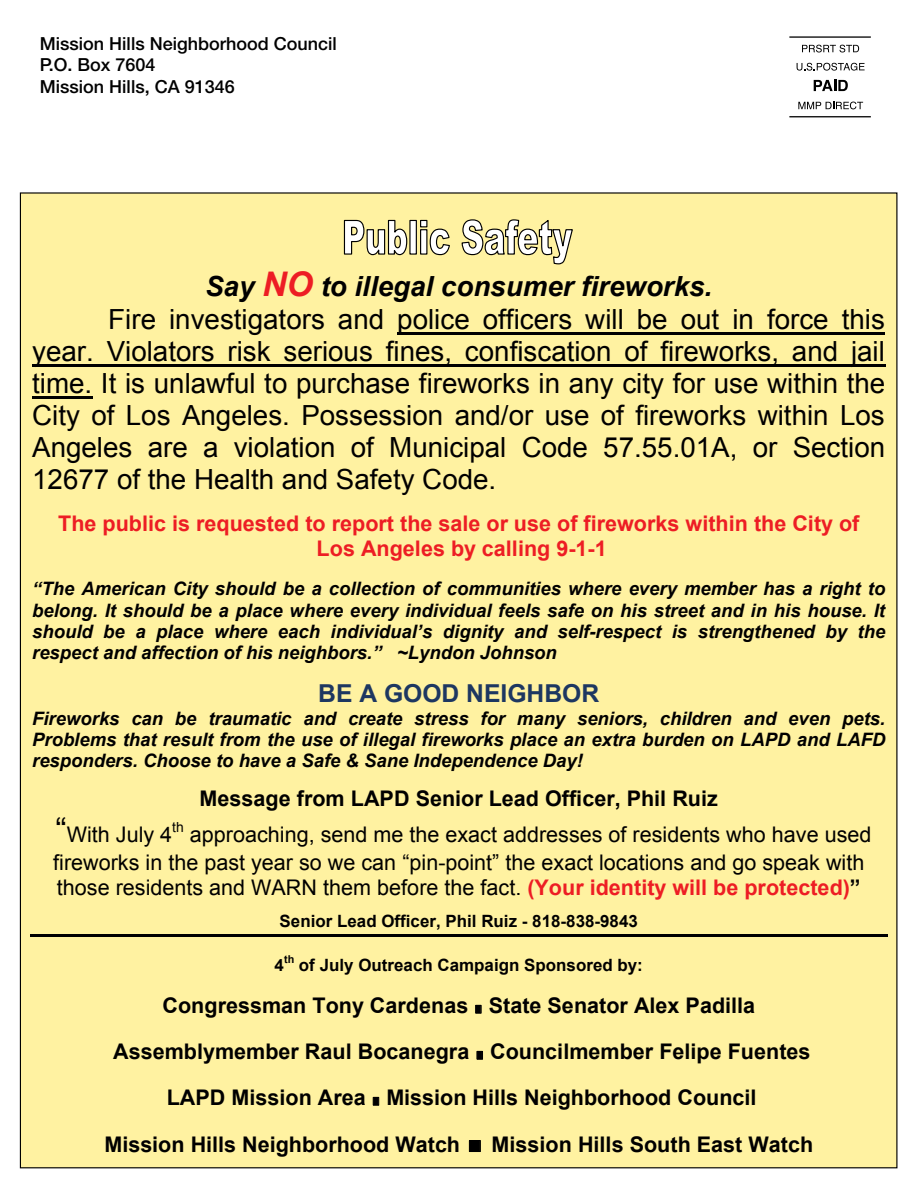
<style>
.page{position:relative;width:918px;height:1188px;background:#fff}
.page>*{position:absolute;margin:0;border:0;box-sizing:border-box;transform-origin:0 0}
.t1{font:27.75px "Arial";color:#000}
.t2{font:italic 700 27.75px "Arial";color:#000}
.t3{font:700 24.75px "Arial";color:#1d3761}
.t4{font:700 21.6px/46px "Arial";color:#000;text-align:center}
.t5{font:21.6px/27.3px "Arial";color:#000}
.t6{font:700 21.6px/24.8px "Arial";color:#ed1d24;text-align:center}
.t7{font:italic 700 18.45px/21.3px "Arial";color:#000;text-align:justify}
.t8{font:500 18px/21.6px "Helvetica Neue LT Std";color:#000}
.t9{font:700 16.95px "Arial";color:#000}
.t10{font:13.95px "Arial";color:#000}
.t11{font:700 10.8px "Arial";color:#000}
.s1{font-size:33.9px;color:#ed1d24}
.s2{font-size:33.9px}
.s3{font-weight:700;color:#ed1d24}
.s4{font-weight:700}
.s5{font-family:"Arial Unicode MS";font-weight:400;font-size:15.45px}
.s6{font-family:"Cambria Math";font-weight:400}
</style>
<div class="page">
<div style="left:20px;top:193px;width:877px;height:975px;background:#fff2a1"></div>
<div style="left:410px;top:220px;width:6px;height:34px;background:#fff"></div>
<svg style="left:343px;top:219px;width:65px;height:37px"></svg>
<div style="left:409px;top:220px;width:8px;height:35px;border:1px solid #000"></div>
<div style="left:420px;top:220px;width:7px;height:7px;border:1px solid #000"></div>
<div style="left:420px;top:229px;width:7px;height:26px;border:1px solid #000"></div>
<svg style="left:421px;top:220px;width:29px;height:36px"></svg>
<svg style="left:461px;top:219px;width:112px;height:46px"></svg>
<hr style="left:397px;top:332px;width:488px;height:2px;background:#000">
<hr style="left:32px;top:364px;width:853px;height:2px;background:#000">
<hr style="left:32px;top:396px;width:60px;height:2px;background:#000">
<hr style="left:30px;top:934px;width:858px;height:2px;background:#000">
<div style="left:477px;top:1051px;width:6px;height:8px;border:1px solid #000"></div>
<div style="left:373px;top:1097px;width:6px;height:8px;border:1px solid #000"></div>
<div style="left:469px;top:1140px;width:12px;height:12px;border:1px solid #000"></div>
<svg style="left:802px;top:45px;width:57px;height:7px"></svg>
<svg style="left:797px;top:63px;width:68px;height:8px"></svg>
<svg style="left:814px;top:80px;width:34px;height:11px"></svg>
<svg style="left:798px;top:102px;width:65px;height:7px"></svg>
<hr style="left:789px;top:36px;width:82px;height:2px;background:#000">
<hr style="left:789px;top:116px;width:82px;height:1px;background:#000">
<p class="t8" style="left:40px;top:32px;width:298px">Mission Hills Neighborhood Council<br>P.O. Box 7604<br>Mission Hills, CA 91346</p>
<h1 class="t2" style="left:205px;top:268px;width:509px">Say <span class="s1">NO</span> to illegal consumer fireworks.</h1>
<h1 class="t1" style="left:108px;top:302px;width:778px">Fire investigators and police officers will be out in force this</h1>
<h1 class="t1" style="left:32px;top:333px;width:854px">year. Violators risk serious fines, confiscation of fireworks, and jail</h1>
<h1 class="t1" style="left:32px;top:365px;width:855px">time. It is unlawful to purchase fireworks in any city for use within the</h1>
<h1 class="t1" style="left:32px;top:397px;width:854px">City of Los Angeles. Possession and/or use of fireworks within Los</h1>
<h1 class="t1" style="left:32px;top:429px;width:855px">Angeles are a violation of Municipal Code 57.55.01A, or Section</h1>
<h1 class="t1" style="left:32px;top:461px;width:466px">12677 of the Health and Safety Code.</h1>
<p class="t6" style="left:58px;top:512px;width:803px">The public is requested to report the sale or use of fireworks within the City of<br>Los Angeles by calling 9-1-1</p>
<p class="t7" style="left:32px;top:579px;width:855px">“The American City should be a collection of communities where every member has a right to belong. It should be a place where every individual feels safe on his street and in his house. It should be a place where each individual’s dignity and self-respect is strengthened by the respect and affection of his neighbors.” ~Lyndon Johnson</p>
<h2 class="t3" style="left:318px;top:677px;width:282px">BE A GOOD NEIGHBOR</h2>
<p class="t7" style="left:32px;top:708px;width:855px">Fireworks can be traumatic and create stress for many seniors, children and even pets.<br>Problems that result from the use of illegal fireworks place an extra burden on LAPD and LAFD responders. Choose to have a Safe &amp; Sane Independence Day!</p>
<p class="t4" style="left:200px;top:776px;width:520px">Message from LAPD Senior Lead Officer, Phil Ruiz</p>
<p class="t5" style="left:55px;top:821px;width:118px"><span class="s2">“</span>With July 4</p>
<p class="t10" style="left:172px;top:818px;width:13px">th</p>
<p class="t5" style="left:53px;top:821px;width:820px;text-indent:137px">approaching, send me the exact addresses of residents who have used fireworks in the past year so we can “pin-point” the exact locations and go speak with</p>
<p class="t5" style="left:57px;top:874px;width:805px">those residents and WARN them before the fact. <span class="s3">(Your identity will be protected)</span><span class="s4">”</span></p>
<p class="t9" style="left:280px;top:910px;width:360px">Senior Lead Officer, Phil Ruiz - 818-838-9843</p>
<p class="t9" style="left:275px;top:954px;width:11px">4</p>
<p class="t11" style="left:284px;top:952px;width:12px">th</p>
<p class="t9" style="left:299px;top:954px;width:345px">of July Outreach Campaign Sponsored by:</p>
<p class="t4" style="left:104px;top:983px;width:710px">Congressman Tony Cardenas <span class="s5">∎</span> State Senator Alex Padilla Assemblymember Raul Bocanegra <span class="s5">∎</span> Councilmember Felipe Fuentes LAPD Mission Area <span class="s5">∎</span> Mission Hills Neighborhood Council<br>Mission Hills Neighborhood Watch <span class="s6">∎</span> Mission Hills South East Watch</p>
</div>
